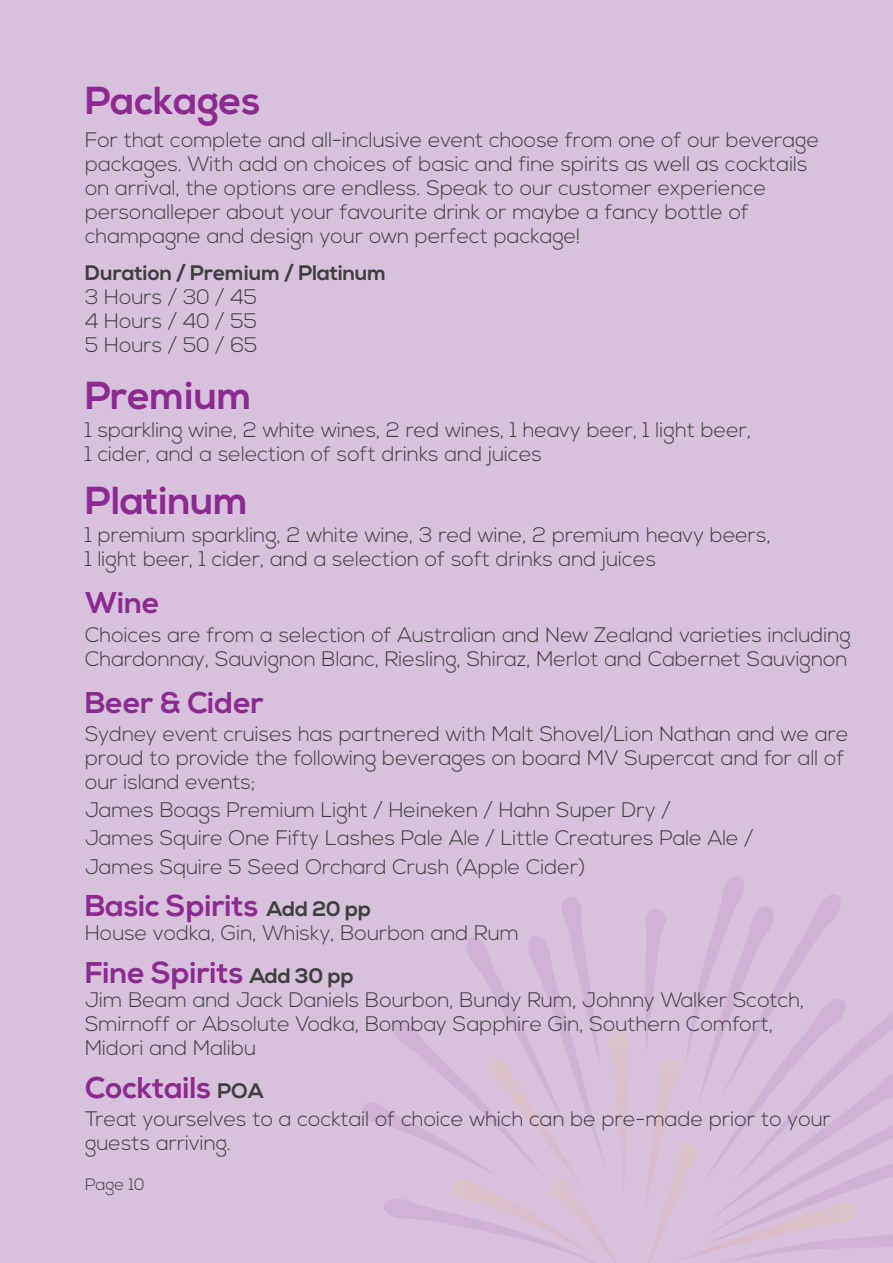
<style>
.page{position:relative;width:893px;height:1263px;background:#d7c1dc}
.page>*{position:absolute;margin:0;border:0;box-sizing:border-box;transform-origin:0 0}
.intro{font:700 39px "Nexa";color:#8c2a90}
.t1{font:700 30px "Nexa";color:#8c2a90}
.body{font:300 21px/24px "Nexa";color:#3e3e3f}
.intro-2{font:300 21px/24px "Nexa";color:#3e3e3f}
.price{font:300 21px/24px "Nexa";color:#3e3e3f}
.body_last{font:300 21px "Nexa";color:#3e3e3f}
.t2{font:300 16.5px "Nexa";color:#3e3e3f}
.s1{font-weight:700}
.s2{font-size:21px;color:#3e3e3f}
</style>
<div class="page">
<svg style="left:645px;top:876px;width:248px;height:387px"></svg>
<svg style="left:362px;top:897px;width:267px;height:366px"></svg>
<p class="intro" style="left:85px;top:78px;width:177px">Packages</p>
<p class="intro-2" style="left:85px;top:129px;width:736px">For that complete and all-inclusive event choose from one of our beverage packages. With add on choices of basic and fine spirits as well as cocktails on arrival, the options are endless. Speak to our customer experience personalleper about your favourite drink or maybe a fancy bottle of champagne and design your own perfect package!</p>
<p class="price" style="left:85px;top:261px;width:303px"><span class="s1">Duration / Premium / Platinum<br></span>3 Hours / 30 / 45<br>4 Hours / 40 / 55<br>5 Hours / 50 / 65</p>
<p class="intro" style="left:85px;top:373px;width:169px">Premium</p>
<p class="body" style="left:85px;top:419px;width:668px">1 sparkling wine, 2 white wines, 2 red wines, 1 heavy beer, 1 light beer,<br>1 cider, and a selection of soft drinks and juices</p>
<p class="intro" style="left:85px;top:478px;width:165px">Platinum</p>
<p class="body" style="left:85px;top:524px;width:687px">1 premium sparkling, 2 white wine, 3 red wine, 2 premium heavy beers,<br>1 light beer, 1 cider, and a selection of soft drinks and juices</p>
<p class="t1" style="left:85px;top:586px;width:76px">Wine</p>
<p class="body" style="left:85px;top:623px;width:767px">Choices are from a selection of Australian and New Zealand varieties including<br>Chardonnay, Sauvignon Blanc, Riesling, Shiraz, Merlot and Cabernet Sauvignon</p>
<p class="t1" style="left:85px;top:685px;width:180px">Beer &amp; Cider</p>
<p class="body" style="left:85px;top:723px;width:765px">Sydney event cruises has partnered with Malt Shovel/Lion Nathan and we are proud to provide the following beverages on board MV Supercat and for all of our island events;</p>
<p class="body" style="left:85px;top:799px;width:587px">James Boags Premium Light / Heineken / Hahn Super Dry /</p>
<p class="body" style="left:85px;top:827px;width:670px">James Squire One Fifty Lashes Pale Ale / Little Creatures Pale Ale /</p>
<p class="body_last" style="left:85px;top:854px;width:502px">James Squire 5 Seed Orchard Crush (Apple Cider)</p>
<p class="t1" style="left:85px;top:889px;width:288px">Basic Spirits <span class="s2">Add 20 pp</span></p>
<p class="intro-2" style="left:85px;top:922px;width:436px">House vodka, Gin, Whisky, Bourbon and Rum</p>
<p class="t1" style="left:85px;top:955px;width:270px">Fine Spirits <span class="s2">Add 30 pp</span></p>
<p class="intro-2" style="left:85px;top:989px;width:721px">Jim Beam and Jack Daniels Bourbon, Bundy Rum, Johnny Walker Scotch,<br>Smirnoff or Absolute Vodka, Bombay Sapphire Gin, Southern Comfort,<br>Midori and Malibu</p>
<p class="t1" style="left:85px;top:1070px;width:180px">Cocktails <span class="s2">POA</span></p>
<p class="body" style="left:85px;top:1108px;width:748px">Treat yourselves to a cocktail of choice which can be pre-made prior to your guests arriving.</p>
<p class="t2" style="left:85px;top:1175px;width:61px">Page 10</p>
</div>
